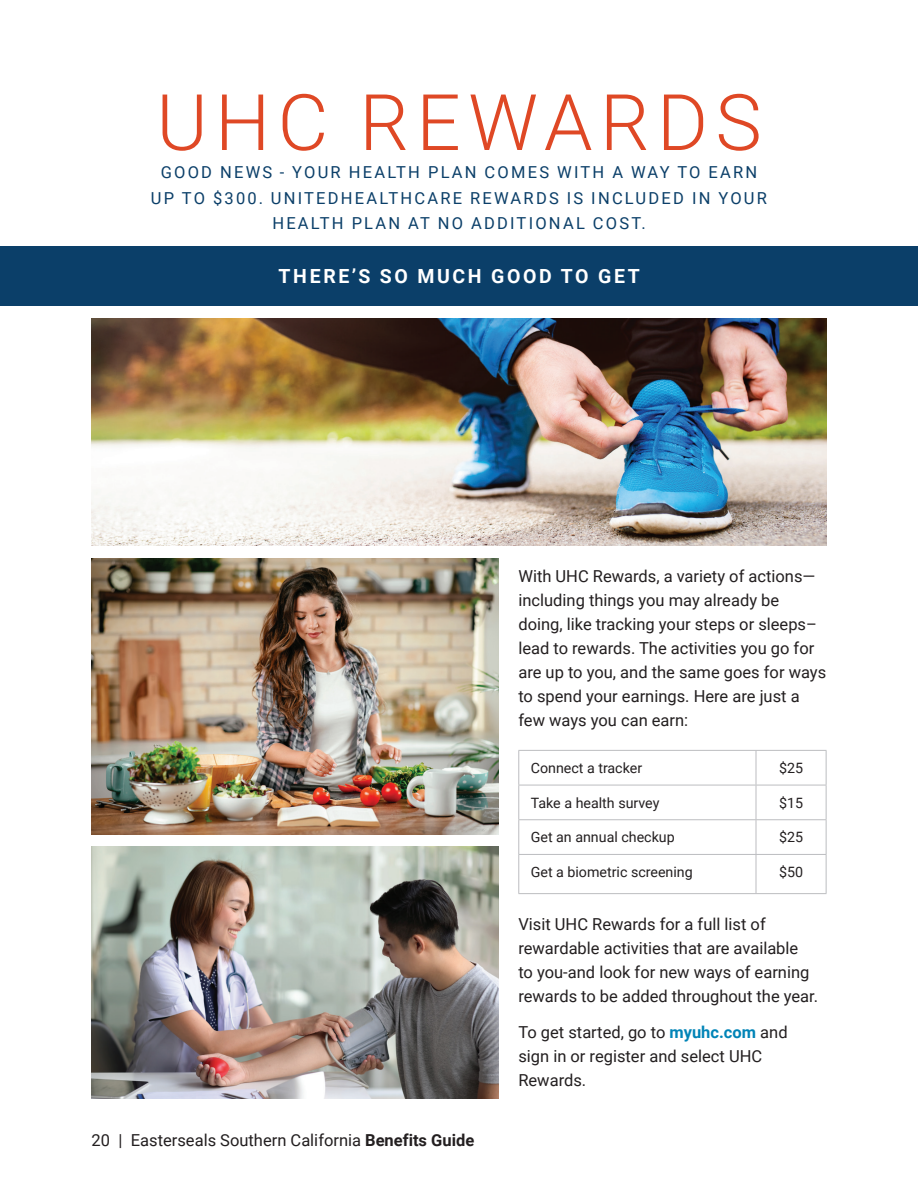
<style>
.page{position:relative;width:918px;height:1188px;background:#fff}
.page>*{position:absolute;margin:0;border:0;box-sizing:border-box;transform-origin:0 0}
.t1{font:300 78px "Roboto";letter-spacing:.095em;color:#df4825}
.t2{font:700 19.5px "Roboto";letter-spacing:.135em;color:#fff}
.t3{font:16.5px/24px "Roboto";color:#231f20}
.t4{font:16.5px/25.5px "Roboto";letter-spacing:.135em;color:#0b3f69;text-align:center}
.t5{font:14.25px "Roboto";color:#231f20}
.s1{font-weight:700}
.s2{font-weight:700;color:#0084b7}
</style>
<div class="page">
<div style="left:0;top:246px;width:918px;height:60px;background:#0b3f69"></div>
<img style="left:92px;top:318px;width:734px;height:228px">
<img style="left:92px;top:558px;width:407px;height:277px">
<img style="left:92px;top:847px;width:407px;height:252px">
<hr style="left:518px;top:750px;width:238px;height:1px;background:#bcbdc0">
<hr style="left:518px;top:751px;width:1px;height:34px;background:#bcbdc0">
<hr style="left:756px;top:750px;width:70px;height:1px;background:#bcbdc0">
<hr style="left:756px;top:751px;width:1px;height:34px;background:#bcbdc0">
<hr style="left:826px;top:751px;width:1px;height:34px;background:#bcbdc0">
<hr style="left:518px;top:785px;width:238px;height:1px;background:#bcbdc0">
<hr style="left:518px;top:785px;width:1px;height:34px;background:#bcbdc0">
<hr style="left:756px;top:785px;width:70px;height:1px;background:#bcbdc0">
<hr style="left:756px;top:785px;width:1px;height:34px;background:#bcbdc0">
<hr style="left:826px;top:785px;width:1px;height:34px;background:#bcbdc0">
<hr style="left:518px;top:819px;width:238px;height:1px;background:#bcbdc0">
<hr style="left:518px;top:820px;width:1px;height:34px;background:#bcbdc0">
<hr style="left:756px;top:819px;width:70px;height:1px;background:#bcbdc0">
<hr style="left:756px;top:820px;width:1px;height:34px;background:#bcbdc0">
<hr style="left:826px;top:820px;width:1px;height:34px;background:#bcbdc0">
<hr style="left:518px;top:854px;width:238px;height:1px;background:#bcbdc0">
<hr style="left:518px;top:855px;width:1px;height:38px;background:#bcbdc0">
<hr style="left:756px;top:854px;width:70px;height:1px;background:#bcbdc0">
<hr style="left:756px;top:855px;width:1px;height:38px;background:#bcbdc0">
<hr style="left:826px;top:855px;width:1px;height:38px;background:#bcbdc0">
<hr style="left:518px;top:893px;width:238px;height:1px;background:#bcbdc0">
<hr style="left:756px;top:893px;width:70px;height:1px;background:#bcbdc0">
<h1 class="t1" style="left:156px;top:68px;width:607px">UHC REWARDS</h1>
<p class="t4" style="left:151px;top:159px;width:618px">GOOD NEWS - YOUR HEALTH PLAN COMES WITH A WAY TO EARN<br>UP TO $300. UNITEDHEALTHCARE REWARDS IS INCLUDED IN YOUR<br>HEALTH PLAN AT NO ADDITIONAL COST.</p>
<p class="t2" style="left:279px;top:262px;width:363px">THERE’S SO MUCH GOOD TO GET</p>
<p class="t3" style="left:92px;top:1128px;width:384px">20 | Easterseals Southern California <span class="s1">Benefits Guide</span></p>
<p class="t3" style="left:518px;top:564px;width:309px">With UHC Rewards, a variety of actions— including things you may already be doing, like tracking your steps or sleeps– lead to rewards. The activities you go for are up to you, and the same goes for ways to spend your earnings. Here are just a few ways you can earn:</p>
<p class="t5" style="left:531px;top:758px;width:113px">Connect a tracker</p>
<p class="t5" style="left:779px;top:758px;width:26px">$25</p>
<p class="t5" style="left:531px;top:793px;width:130px">Take a health survey</p>
<p class="t5" style="left:779px;top:793px;width:26px">$15</p>
<p class="t5" style="left:531px;top:827px;width:146px">Get an annual checkup</p>
<p class="t5" style="left:779px;top:827px;width:26px">$25</p>
<p class="t5" style="left:531px;top:862px;width:164px">Get a biometric screening</p>
<p class="t5" style="left:779px;top:862px;width:26px">$50</p>
<p class="t3" style="left:518px;top:912px;width:301px">Visit UHC Rewards for a full list of rewardable activities that are available<br>to you-and look for new ways of earning rewards to be added throughout the year.</p>
<p class="t3" style="left:518px;top:1020px;width:271px">To get started, go to <span class="s2">myuhc.com</span> and sign in or register and select UHC<br>Rewards.</p>
</div>
